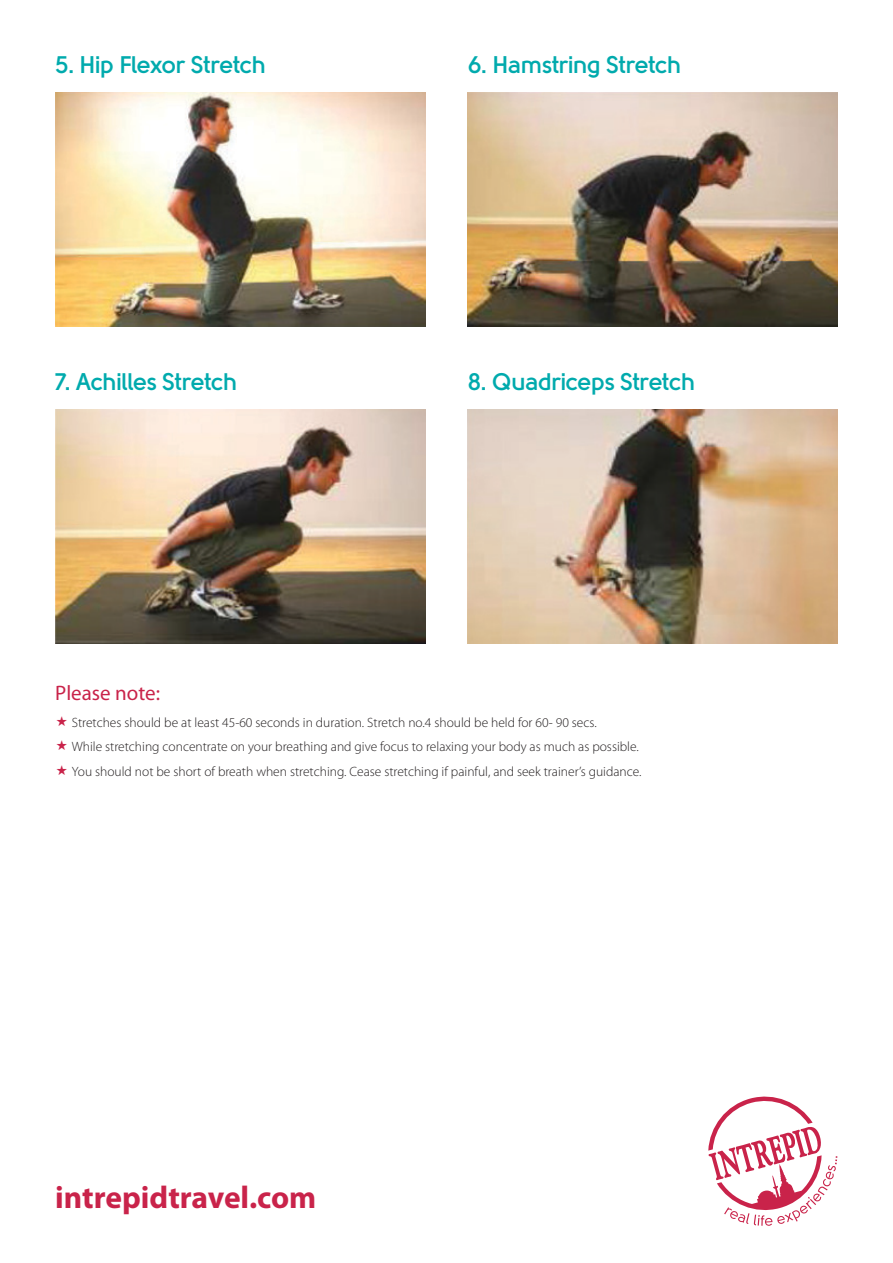
<style>
.page{position:relative;width:893px;height:1263px;background:#fff}
.page>*{position:absolute;margin:0;border:0;box-sizing:border-box;transform-origin:0 0}
.t1{font:700 31.5px "Myriad Pro";color:#c9234a}
.t2{font:700 24px "Solomon";letter-spacing:-.02em;color:#00aaad}
.t3{font:21px "Myriad Pro";color:#c9234a}
.t4{font:300 13.5px/24.5px "Myriad Pro";color:#231f20}
</style>
<div class="page">
<svg style="left:708px;top:1096px;width:129px;height:130px"></svg>
<img style="left:55px;top:93px;width:370px;height:234px">
<img style="left:55px;top:409px;width:370px;height:234px">
<img style="left:468px;top:93px;width:370px;height:234px">
<img style="left:468px;top:409px;width:370px;height:234px">
<h2 class="t2" style="left:55px;top:51px;width:212px">5. Hip Flexor Stretch</h2>
<h2 class="t2" style="left:468px;top:51px;width:215px">6. Hamstring Stretch</h2>
<h2 class="t2" style="left:55px;top:367px;width:184px">7. Achilles Stretch</h2>
<h2 class="t2" style="left:468px;top:367px;width:229px">8. Quadriceps Stretch</h2>
<h3 class="t3" style="left:55px;top:680px;width:106px">Please note:</h3>
<p class="t4" style="left:72px;top:710px;width:571px">Stretches should be at least 45-60 seconds in duration. Stretch no.4 should be held for 60- 90 secs.<br>While stretching concentrate on your breathing and give focus to relaxing your body as much as possible.<br>You should not be short of breath when stretching. Cease stretching if painful, and seek trainer’s guidance.</p>
<h1 class="t1" style="left:55px;top:1176px;width:263px">intrepidtravel.com</h1>
</div>
